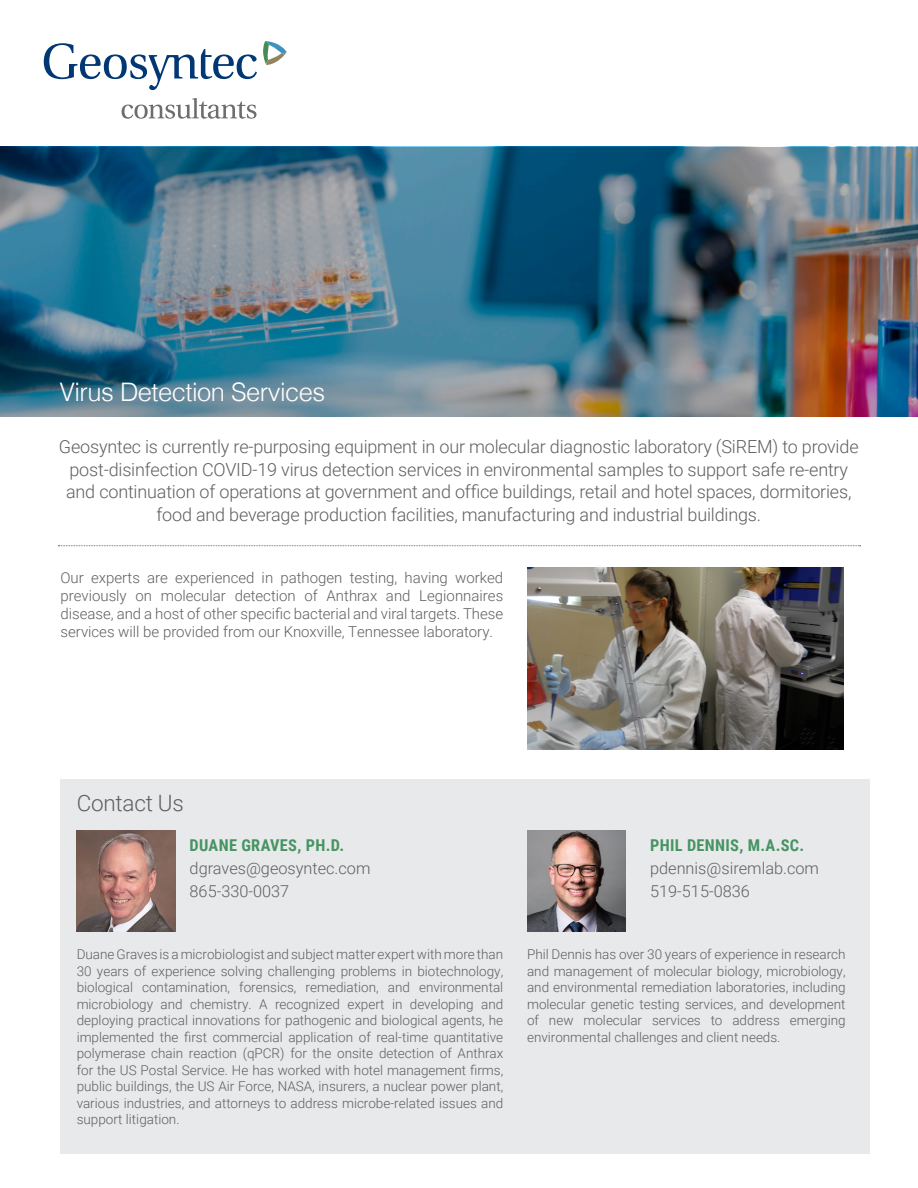
<style>
.page{position:relative;width:918px;height:1188px;background:#fff}
.page>*{position:absolute;margin:0;border:0;box-sizing:border-box;transform-origin:0 0}
.Headings{font:300 25.5px "Helvetica";letter-spacing:-.02em;color:#fff}
.Body_Text{font:300 22.5px "Roboto";letter-spacing:-.01em;color:#5f5f62}
.Body_Text-2{font:300 18px/22.5px "Roboto";letter-spacing:-.01em;color:#5f5f62;text-align:center}
.Body_Text-3{font:300 16.35px "Roboto";color:#5f5f62}
.Body_Text-4{font:700 16.35px "Roboto Condensed";letter-spacing:.02em;color:#469462}
.Body_Text-5{font:300 15px/18px "Roboto";color:#5f5f62;text-align:justify}
.Body_Text-6{font:300 13.5px/16.5px "Roboto";color:#5f5f62;text-align:justify}
</style>
<div class="page">
<svg style="left:44px;top:43px;width:213px;height:47px"></svg>
<svg style="left:263px;top:41px;width:24px;height:24px"></svg>
<svg style="left:122px;top:98px;width:134px;height:20px"></svg>
<svg style="left:58px;top:545px;width:803px;height:1px"></svg>
<img style="left:0;top:147px;width:918px;height:270px">
<div style="left:60px;top:779px;width:810px;height:374px;background:#e8e9ea"></div>
<img style="left:77px;top:830px;width:98px;height:102px">
<img style="left:527px;top:830px;width:99px;height:102px">
<img style="left:527px;top:567px;width:316px;height:183px">
<p class="Headings" style="left:59px;top:370px;width:268px">Virus Detection Services</p>
<p class="Body_Text-2" style="left:59px;top:435px;width:801px">Geosyntec is currently re-purposing equipment in our molecular diagnostic laboratory (SiREM) to provide post-disinfection COVID-19 virus detection services in environmental samples to support safe re-entry and continuation of operations at government and office buildings, retail and hotel spaces, dormitories, food and beverage production facilities, manufacturing and industrial buildings.</p>
<p class="Body_Text-5" style="left:60px;top:568px;width:444px">Our experts are experienced in pathogen testing, having worked previously on molecular detection of Anthrax and Legionnaires disease, and a host of other specific bacterial and viral targets. These services will be provided from our Knoxville, Tennessee laboratory.</p>
<p class="Body_Text" style="left:77px;top:787px;width:109px">Contact Us</p>
<p class="Body_Text-4" style="left:190px;top:834px;width:156px">DUANE GRAVES, PH.D.</p>
<p class="Body_Text-3" style="left:190px;top:857px;width:182px">dgraves@geosyntec.com</p>
<p class="Body_Text-3" style="left:190px;top:880px;width:101px">865-330-0037</p>
<p class="Body_Text-4" style="left:650px;top:834px;width:156px">PHIL DENNIS, M.A.SC.</p>
<p class="Body_Text-3" style="left:650px;top:857px;width:170px">pdennis@siremlab.com</p>
<p class="Body_Text-3" style="left:650px;top:880px;width:101px">519-515-0836</p>
<p class="Body_Text-6" style="left:77px;top:946px;width:428px">Duane Graves is a microbiologist and subject matter expert with more than 30 years of experience solving challenging problems in biotechnology, biological contamination, forensics, remediation, and environmental microbiology and chemistry. A recognized expert in developing and deploying practical innovations for pathogenic and biological agents, he implemented the first commercial application of real-time quantitative polymerase chain reaction (qPCR) for the onsite detection of Anthrax for the US Postal Service. He has worked with hotel management firms, public buildings, the US Air Force, NASA, insurers, a nuclear power plant, various industries, and attorneys to address microbe-related issues and support litigation.</p>
<p class="Body_Text-6" style="left:527px;top:946px;width:320px">Phil Dennis has over 30 years of experience in research and management of molecular biology, microbiology, and environmental remediation laboratories, including molecular genetic testing services, and development of new molecular services to address emerging environmental challenges and client needs.</p>
</div>
